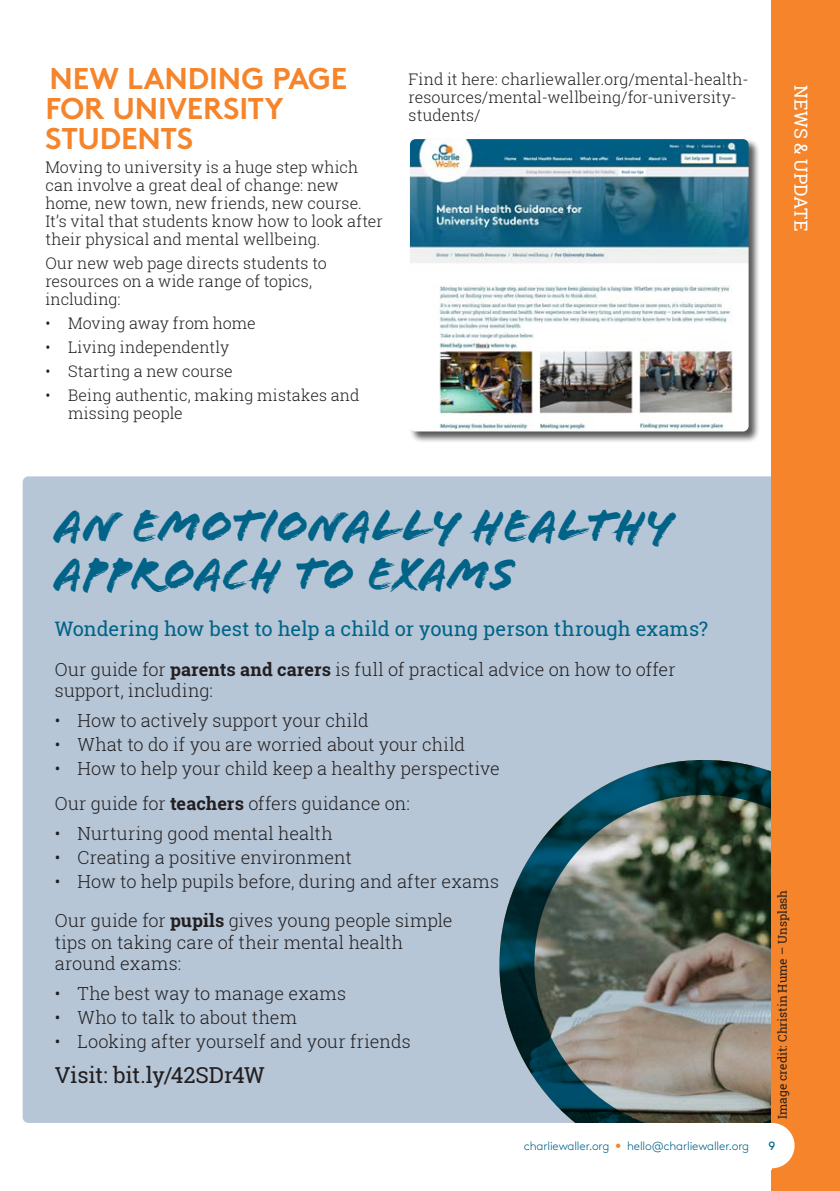
<style>
.page{position:relative;width:840px;height:1191px;background:#fff}
.page>*{position:absolute;margin:0;border:0;box-sizing:border-box;transform-origin:0 0}
.Heading_02_Orange{font:48px/48px "Flood Std";letter-spacing:.005em;color:#006387}
.t1{font:700 30px/30px "Brown";letter-spacing:-.005em;color:#f5842a}
.t2{font:22px "Roboto Slab";letter-spacing:-.015em;color:#231f20}
.Heading_02_Orange-2{font:20px "Roboto Slab";color:#006387}
.t3{font:300 18px/21.6px "Roboto Slab";letter-spacing:.005em;color:#231f20}
.SidebarTitle_Rev{font:18px "Roboto Slab";letter-spacing:.005em;color:#fff}
.t4{font:300 16px/18px "Roboto Slab";letter-spacing:.005em;color:#231f20}
.t5{font:300 12px "Brown";letter-spacing:-.015em;color:#006387}
.t6{font:12px "Roboto Slab";color:#231f20}
.t7{font:12px "Brown";color:#006387}
.s1{font-weight:700}
.s2{color:#f5842a}
</style>
<div class="page">
<div style="left:23px;top:476px;width:770px;height:647px;background:#b6c6d7;border-radius:6px"></div>
<div style="left:409px;top:138px;width:351px;height:305px;background:#231f20;opacity:.75"></div>
<img style="left:409px;top:139px;width:339px;height:292px">
<img style="left:499px;top:760px;width:272px;height:363px">
<div style="left:771px;top:0;width:68px;height:1191px;background:#f5842a"></div>
<div style="left:748px;top:1123px;width:46px;height:45px;background:#fff;border-radius:50%"></div>
<p class="t1" style="left:45px;top:61px;width:303px">NEW LANDING PAGE<br>FOR UNIVERSITY<br>STUDENTS</p>
<p class="t4" style="left:45px;top:158px;width:339px">Moving to university is a huge step which can involve a great deal of change: new home, new town, new friends, new course.<br>It’s vital that students know how to look after their physical and mental wellbeing.</p>
<p class="t4" style="left:45px;top:254px;width:283px">Our new web page directs students to resources on a wide range of topics, including:</p>
<p class="t4" style="left:45px;top:314px;width:212px">• Moving away from home</p>
<p class="t4" style="left:45px;top:338px;width:185px">• Living independently</p>
<p class="t4" style="left:45px;top:362px;width:189px">• Starting a new course</p>
<p class="t4" style="left:68px;top:386px;width:293px;text-indent:-23px">• Being authentic, making mistakes and missing people</p>
<p class="t4" style="left:408px;top:70px;width:341px">Find it here: charliewaller.org/mental-health&shy;resources/mental-wellbeing/for-university&shy;students/</p>
<p class="SidebarTitle_Rev" style="left:813px;top:85px;width:148px;rotate:90deg">NEWS &amp; UPDATE</p>
<p class="Heading_02_Orange" style="left:55px;top:503px;width:619px">AN EMOTIONALLY HEALTHY<br>APPROACH TO EXAMS</p>
<p class="Heading_02_Orange-2" style="left:55px;top:615px;width:654px">Wondering how best to help a child or young person through exams?</p>
<p class="t3" style="left:55px;top:658px;width:622px">Our guide for <span class="s1">parents and carers</span> is full of practical advice on how to offer support, including:</p>
<p class="t3" style="left:55px;top:709px;width:315px">• How to actively support your child</p>
<p class="t3" style="left:55px;top:733px;width:411px">• What to do if you are worried about your child</p>
<p class="t3" style="left:55px;top:757px;width:446px">• How to help your child keep a healthy perspective</p>
<p class="t3" style="left:55px;top:792px;width:356px">Our guide for <span class="s1">teachers</span> offers guidance on:</p>
<p class="t3" style="left:55px;top:822px;width:279px">• Nurturing good mental health</p>
<p class="t3" style="left:55px;top:846px;width:298px">• Creating a positive environment</p>
<p class="t3" style="left:55px;top:870px;width:445px">• How to help pupils before, during and after exams</p>
<p class="t3" style="left:55px;top:909px;width:399px">Our guide for <span class="s1">pupils</span> gives young people simple tips on taking care of their mental health around exams:</p>
<p class="t3" style="left:55px;top:982px;width:292px">• The best way to manage exams</p>
<p class="t3" style="left:55px;top:1006px;width:243px">• Who to talk to about them</p>
<p class="t3" style="left:55px;top:1030px;width:357px">• Looking after yourself and your friends</p>
<p class="t2" style="left:55px;top:1060px;width:211px">Visit: bit.ly/42SDr4W</p>
<p class="t6" style="left:773px;top:1119px;width:231px;rotate:-90deg">Image credit: Christin Hume – Unsplash</p>
<p class="t5" style="left:523px;top:1137px;width:227px">charliewaller.org <span class="s2">•</span> hello@charliewaller.org</p>
<p class="t7" style="left:768px;top:1136px;width:9px">9</p>
</div>
